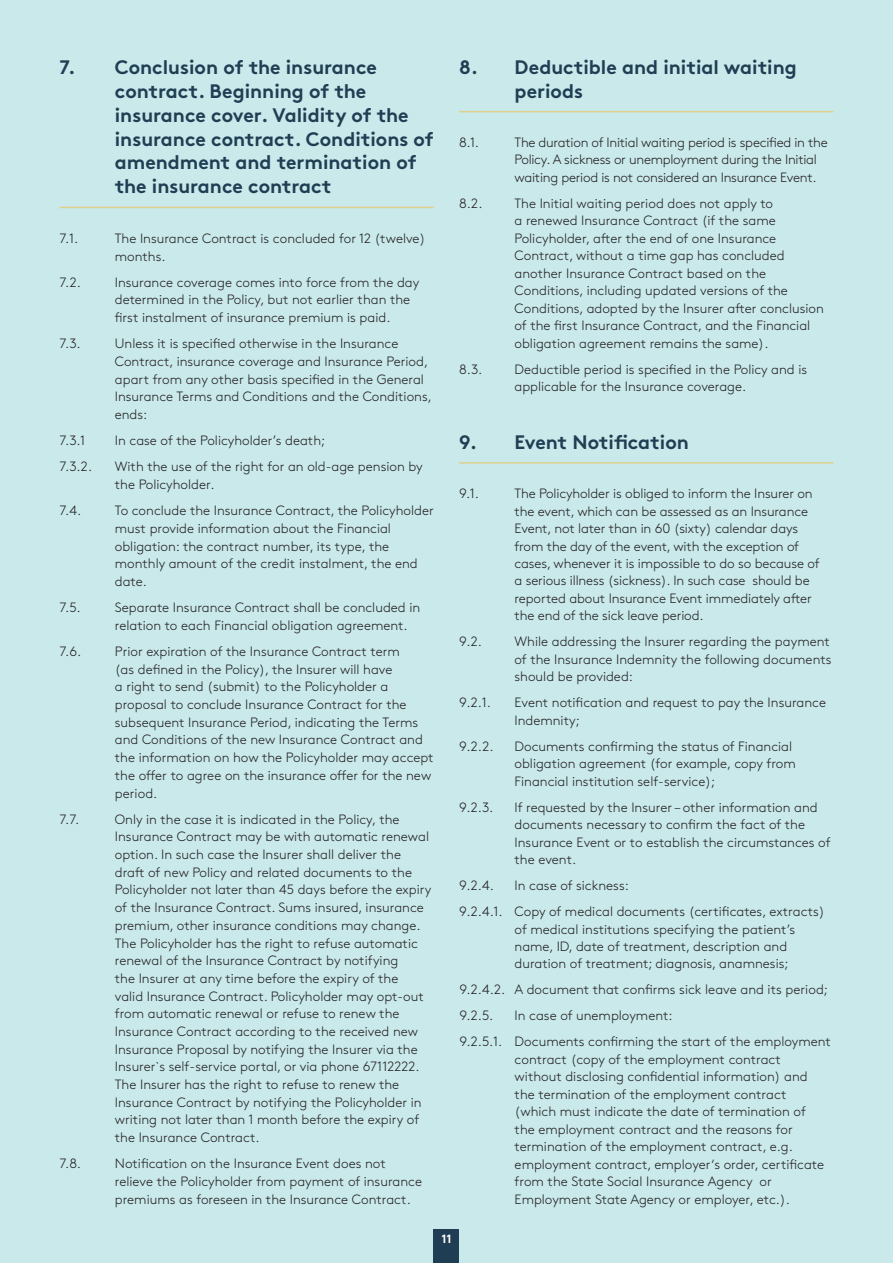
<style>
.page{position:relative;width:893px;height:1263px;background:#c9e9eb}
.page>*{position:absolute;margin:0;border:0;box-sizing:border-box;transform-origin:0 0}
.t1{font:19.5px/23.9px "Gjen Brown OT Bold Alt";color:#203e53}
.t2{font:300 13.5px/17.7px "Gjen Brown OT";color:#231f20}
.t3{font:300 13.5px/17.4px "Gjen Brown OT";letter-spacing:-.02em;color:#231f20}
.t4{font:12px "Gjen Brown OT Bold Alt";color:#fff}
</style>
<div class="page">
<div style="left:434px;top:1229px;width:25px;height:34px;background:#203e53"></div>
<hr style="left:60px;top:207px;width:374px;height:1px;background:#dfd08f">
<hr style="left:459px;top:111px;width:374px;height:1px;background:#dfd08f">
<hr style="left:459px;top:462px;width:374px;height:2px;background:#dfd08f">
<h1 class="t1" style="left:115px;top:53px;width:321px;text-indent:-55px">7. Conclusion of the insurance contract. Beginning of the insurance cover. Validity of the insurance contract. Conditions of amendment and termination of the insurance contract</h1>
<p class="t2" style="left:60px;top:228px;width:20px">7.1.</p>
<p class="t2" style="left:115px;top:228px;width:312px">The Insurance Contract is concluded for 12 (twelve) months.</p>
<p class="t2" style="left:60px;top:272px;width:23px">7.2.</p>
<p class="t2" style="left:115px;top:272px;width:306px">Insurance coverage comes into force from the day determined in the Policy, but not earlier than the first instalment of insurance premium is paid.</p>
<p class="t2" style="left:60px;top:334px;width:23px">7.3.</p>
<p class="t2" style="left:115px;top:334px;width:319px">Unless it is specified otherwise in the Insurance Contract, insurance coverage and Insurance Period, apart from any other basis specified in the General Insurance Terms and Conditions and the Conditions, ends:</p>
<p class="t2" style="left:60px;top:431px;width:27px">7.3.1</p>
<p class="t2" style="left:115px;top:431px;width:212px">In case of the Policyholder’s death;</p>
<p class="t2" style="left:60px;top:457px;width:34px">7.3.2.</p>
<p class="t2" style="left:115px;top:457px;width:309px">With the use of the right for an old-age pension by the Policyholder.</p>
<p class="t2" style="left:60px;top:501px;width:23px">7.4.</p>
<p class="t2" style="left:115px;top:501px;width:320px">To conclude the Insurance Contract, the Policyholder must provide information about the Financial obligation: the contract number, its type, the monthly amount of the credit instalment, the end date.</p>
<p class="t2" style="left:60px;top:598px;width:23px">7.5.</p>
<p class="t2" style="left:115px;top:598px;width:307px">Separate Insurance Contract shall be concluded in relation to each Financial obligation agreement.</p>
<p class="t2" style="left:60px;top:641px;width:23px">7.6.</p>
<p class="t2" style="left:115px;top:641px;width:320px">Prior expiration of the Insurance Contract term<br>(as defined in the Policy), the Insurer will have<br>a right to send (submit) to the Policyholder a proposal to conclude Insurance Contract for the subsequent Insurance Period, indicating the Terms and Conditions of the new Insurance Contract and the information on how the Policyholder may accept the offer to agree on the insurance offer for the new period.</p>
<p class="t2" style="left:60px;top:809px;width:21px">7.7.</p>
<p class="t2" style="left:115px;top:809px;width:318px">Only in the case it is indicated in the Policy, the Insurance Contract may be with automatic renewal option. In such case the Insurer shall deliver the draft of new Policy and related documents to the Policyholder not later than 45 days before the expiry of the Insurance Contract. Sums insured, insurance premium, other insurance conditions may change.<br>The Policyholder has the right to refuse automatic renewal of the Insurance Contract by notifying<br>the Insurer at any time before the expiry of the<br>valid Insurance Contract. Policyholder may opt-out from automatic renewal or refuse to renew the Insurance Contract according to the received new Insurance Proposal by notifying the Insurer via the Insurer`s self-service portal, or via phone 67112222.<br>The Insurer has the right to refuse to renew the Insurance Contract by notifying the Policyholder in writing not later than 1 month before the expiry of the Insurance Contract.</p>
<p class="t2" style="left:60px;top:1154px;width:23px">7.8.</p>
<p class="t2" style="left:115px;top:1154px;width:309px">Notification on the Insurance Event does not relieve the Policyholder from payment of insurance premiums as foreseen in the Insurance Contract.</p>
<h1 class="t1" style="left:514px;top:54px;width:284px;text-indent:-55px">8. Deductible and initial waiting periods</h1>
<p class="t2" style="left:459px;top:132px;width:21px">8.1.</p>
<p class="t3" style="left:514px;top:133px;width:315px">The duration of Initial waiting period is specified in the<br>Policy. A sickness or unemployment during the Initial waiting period is not considered an Insurance Event.</p>
<p class="t2" style="left:459px;top:193px;width:25px">8.2.</p>
<p class="t2" style="left:514px;top:193px;width:311px">The Initial waiting period does not apply to<br>a renewed Insurance Contract (if the same Policyholder, after the end of one Insurance Contract, without a time gap has concluded another Insurance Contract based on the Conditions, including updated versions of the Conditions, adopted by the Insurer after conclusion of the first Insurance Contract, and the Financial obligation agreement remains the same).</p>
<p class="t2" style="left:459px;top:359px;width:24px">8.3.</p>
<p class="t2" style="left:515px;top:359px;width:294px">Deductible period is specified in the Policy and is applicable for the Insurance coverage.</p>
<h1 class="t1" style="left:459px;top:428px;width:231px">9. Event Notification</h1>
<p class="t2" style="left:459px;top:484px;width:21px">9.1.</p>
<p class="t2" style="left:514px;top:484px;width:307px">The Policyholder is obliged to inform the Insurer on the event, which can be assessed as an Insurance Event, not later than in 60 (sixty) calendar days from the day of the event, with the exception of cases, whenever it is impossible to do so because of a serious illness (sickness). In such case should be reported about Insurance Event immediately after the end of the sick leave period.</p>
<p class="t2" style="left:459px;top:632px;width:24px">9.2.</p>
<p class="t2" style="left:514px;top:632px;width:319px">While addressing the Insurer regarding the payment of the Insurance Indemnity the following documents should be provided:</p>
<p class="t2" style="left:459px;top:693px;width:33px">9.2.1.</p>
<p class="t2" style="left:515px;top:693px;width:313px">Event notification and request to pay the Insurance<br>Indemnity;</p>
<p class="t2" style="left:459px;top:736px;width:36px">9.2.2.</p>
<p class="t2" style="left:515px;top:736px;width:283px">Documents confirming the status of Financial obligation agreement (for example, copy from<br>Financial institution self-service);</p>
<p class="t2" style="left:459px;top:797px;width:35px">9.2.3.</p>
<p class="t2" style="left:515px;top:797px;width:317px">If requested by the Insurer – other information and documents necessary to confirm the fact of the Insurance Event or to establish the circumstances of the event.</p>
<p class="t2" style="left:459px;top:875px;width:36px">9.2.4.</p>
<p class="t2" style="left:459px;top:871px;width:367px;line-height:26px;text-indent:55px">In case of sickness:<br>9.2.4.1. Copy of medical documents (certificates, extracts)</p>
<p class="t2" style="left:515px;top:919px;width:282px">of medical institutions specifying the patient’s name, ID, date of treatment, description and duration of treatment; diagnosis, anamnesis;</p>
<p class="t2" style="left:459px;top:976px;width:370px;line-height:26px">9.2.4.2. A document that confirms sick leave and its period;<br>9.2.5.</p>
<p class="t2" style="left:459px;top:1002px;width:373px;line-height:26px;text-indent:55px">In case of unemployment:<br>9.2.5.1. Documents confirming the start of the employment</p>
<p class="t2" style="left:515px;top:1049px;width:311px">contract (copy of the employment contract without disclosing confidential information) and the termination of the employment contract (which must indicate the date of termination of the employment contract and the reasons for termination of the employment contract, e.g. employment contract, employer‘s order, certificate from the State Social Insurance Agency or Employment State Agency or employer, etc.).</p>
<p class="t4" style="left:441px;top:1229px;width:12px">11</p>
</div>
